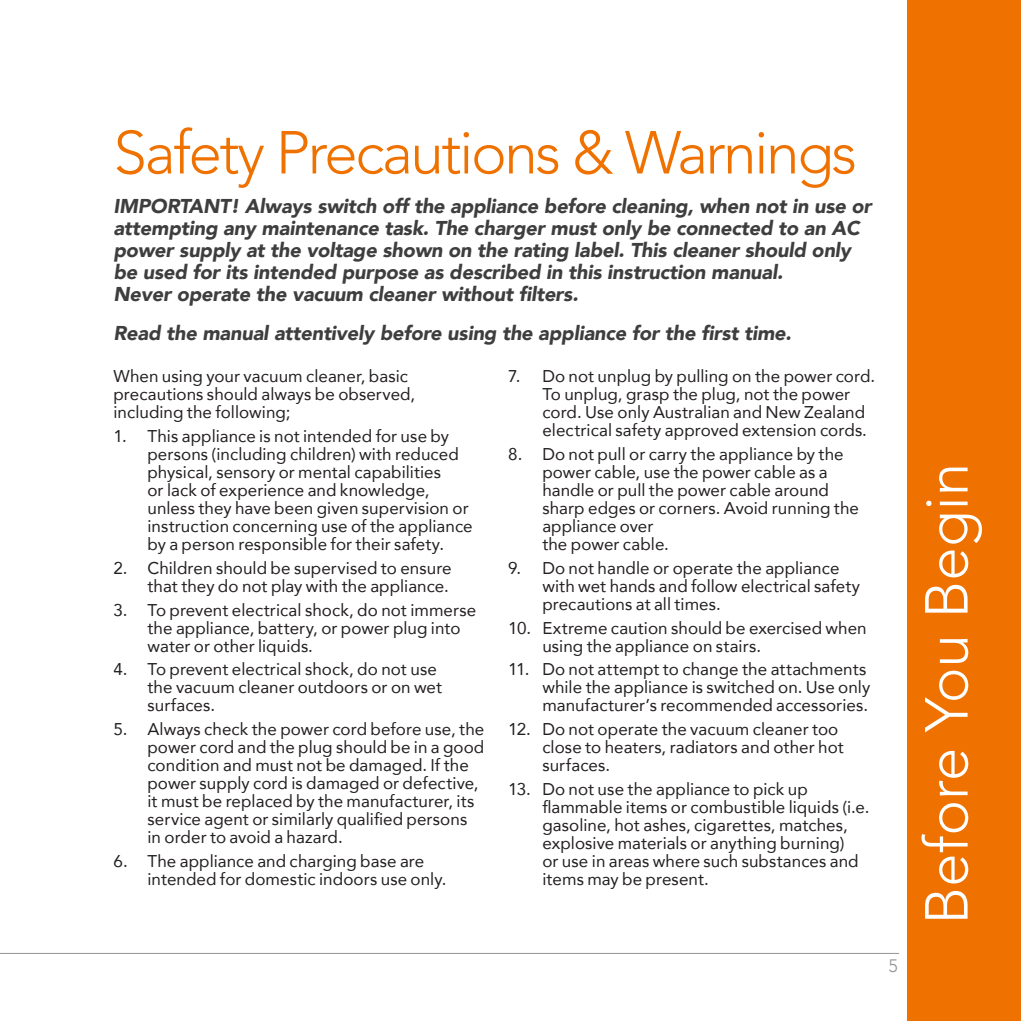
<style>
.page{position:relative;width:1021px;height:1021px;background:#fff}
.page>*{position:absolute;margin:0;border:0;box-sizing:border-box;transform-origin:0 0}
.Main_Heading{font:300 60px "Avenir";letter-spacing:-.04em;color:#ef7100}
.t1{font:300 60px "Avenir";color:#fff}
.Warning_Body_Copy{font:italic 900 20px/22px "Avenir";letter-spacing:-.01em;color:#3e3e3f}
.t2{font:300 18px "Avenir";color:#939598}
.Safety_Precautions_S{font:17px/18px "Avenir";letter-spacing:.005em;color:#231f20}
</style>
<div class="page">
<div style="left:907px;top:0;width:113px;height:1020px;background:#ef7100"></div>
<hr style="left:0;top:952px;width:899px;height:1px;background:#939598">
<p class="Main_Heading" style="left:113px;top:117px;width:745px">Safety Precautions &amp; Warnings</p>
<p class="Warning_Body_Copy" style="left:113px;top:195px;width:759px">IMPORTANT! Always switch off the appliance before cleaning, when not in use or attempting any maintenance task. The charger must only be connected to an AC power supply at the voltage shown on the rating label. This cleaner should only be used for its intended purpose as described in this instruction manual.<br>Never operate the vacuum cleaner without filters.</p>
<p class="Warning_Body_Copy" style="left:113px;top:322px;width:679px">Read the manual attentively before using the appliance for the first time.</p>
<p class="Safety_Precautions_S" style="left:113px;top:367px;width:303px">When using your vacuum cleaner, basic precautions should always be observed, including the following;</p>
<p class="Safety_Precautions_S" style="left:147px;top:426px;width:327px;text-indent:-34px">1. This appliance is not intended for use by persons (including children) with reduced physical, sensory or mental capabilities<br>or lack of experience and knowledge, unless they have been given supervision or instruction concerning use of the appliance by a person responsible for their safety.</p>
<p class="Safety_Precautions_S" style="left:113px;top:558px;width:340px;text-align:right">2. Children should be supervised to ensure that they do not play with the appliance.</p>
<p class="Safety_Precautions_S" style="left:147px;top:600px;width:330px;text-indent:-34px">3. To prevent electrical shock, do not immerse the appliance, battery, or power plug into water or other liquids.</p>
<p class="Safety_Precautions_S" style="left:147px;top:659px;width:296px;text-indent:-34px">4. To prevent electrical shock, do not use the vacuum cleaner outdoors or on wet surfaces.</p>
<p class="Safety_Precautions_S" style="left:147px;top:719px;width:338px;text-indent:-34px">5. Always check the power cord before use, the power cord and the plug should be in a good condition and must not be damaged. If the power supply cord is damaged or defective, it must be replaced by the manufacturer, its service agent or similarly qualified persons in order to avoid a hazard.</p>
<p class="Safety_Precautions_S" style="left:147px;top:851px;width:301px;text-indent:-34px">6. The appliance and charging base are intended for domestic indoors use only.</p>
<p class="Safety_Precautions_S" style="left:542px;top:367px;width:334px;text-indent:-34px">7. Do not unplug by pulling on the power cord.<br>To unplug, grasp the plug, not the power cord. Use only Australian and New Zealand electrical safety approved extension cords.</p>
<p class="Safety_Precautions_S" style="left:542px;top:444px;width:318px;text-indent:-34px">8. Do not pull or carry the appliance by the power cable, use the power cable as a handle or pull the power cable around sharp edges or corners. Avoid running the appliance over<br>the power cable.</p>
<p class="Safety_Precautions_S" style="left:542px;top:558px;width:319px;text-indent:-34px">9. Do not handle or operate the appliance with wet hands and follow electrical safety precautions at all times.</p>
<p class="Safety_Precautions_S" style="left:542px;top:618px;width:326px;text-indent:-34px">10. Extreme caution should be exercised when using the appliance on stairs.</p>
<p class="Safety_Precautions_S" style="left:542px;top:659px;width:329px;text-indent:-34px">11. Do not attempt to change the attachments while the appliance is switched on. Use only manufacturer’s recommended accessories.</p>
<p class="Safety_Precautions_S" style="left:542px;top:719px;width:303px;text-indent:-34px">12. Do not operate the vacuum cleaner too close to heaters, radiators and other hot surfaces.</p>
<p class="Safety_Precautions_S" style="left:542px;top:779px;width:328px;text-indent:-34px">13. Do not use the appliance to pick up flammable items or combustible liquids (i.e. gasoline, hot ashes, cigarettes, matches, explosive materials or anything burning)<br>or use in areas where such substances and items may be present.</p>
<p class="t2" style="left:888px;top:955px;width:11px">5</p>
<p class="t1" style="left:911px;top:924px;width:463px;rotate:-90deg">Before You Begin</p>
</div>
